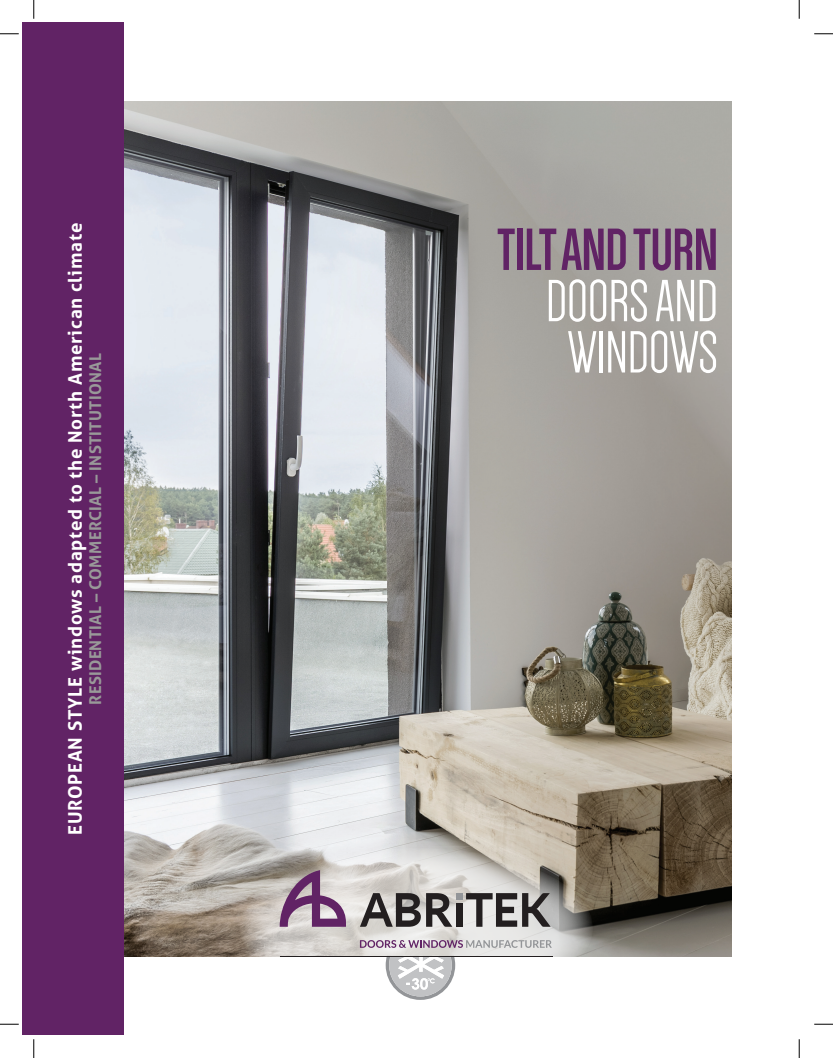
<style>
.page{position:relative;width:833px;height:1058px;background:#fff}
.page>*{position:absolute;margin:0;border:0;box-sizing:border-box;transform-origin:0 0}
.t1{font:61.25px/51.2px "Dense";letter-spacing:-.01em;color:#fff;text-align:right}
.t2{font:700 18.75px "Aller";letter-spacing:.04em;color:#fff}
.t3{font:700 16.25px "Aller";letter-spacing:.02em;color:#999}
.s1{font-weight:700;color:#612365}
</style>
<div class="page">
<img style="left:124px;top:101px;width:607px;height:855px">
<svg style="left:240px;top:847px;width:353px;height:161px"></svg>
<div style="left:23px;top:23px;width:101px;height:1012px;background:#612365"></div>
<svg style="left:360px;top:893px;width:190px;height:33px;background:#848281"></svg>
<svg style="left:279px;top:870px;width:67px;height:56px;background:#a3879f"></svg>
<svg style="left:360px;top:940px;width:192px;height:7px"></svg>
<svg style="left:385px;top:956px;width:70px;height:43px"></svg>
<hr style="left:280px;top:955px;width:272px;height:1px;background:#231f20">
<svg style="left:0;top:33px;width:19px;height:2px"></svg>
<svg style="left:814px;top:33px;width:19px;height:2px"></svg>
<svg style="left:0;top:1023px;width:19px;height:2px"></svg>
<svg style="left:814px;top:1023px;width:19px;height:2px"></svg>
<svg style="left:33px;top:0;width:2px;height:19px"></svg>
<svg style="left:33px;top:1039px;width:2px;height:19px"></svg>
<svg style="left:798px;top:0;width:2px;height:19px"></svg>
<svg style="left:798px;top:1039px;width:2px;height:19px"></svg>
<p class="t2" style="left:64px;top:835px;width:613px;rotate:-90deg">EUROPEAN STYLE windows adapted to the North American climate</p>
<p class="t3" style="left:85px;top:704px;width:353px;rotate:-90deg">RESIDENTIAL – COMMERCIAL – INSTITUTIONAL</p>
<p class="t1" style="left:497px;top:225px;width:222px"><span class="s1">TILT AND TURN<br></span>DOORS AND<br>WINDOWS</p>
</div>
